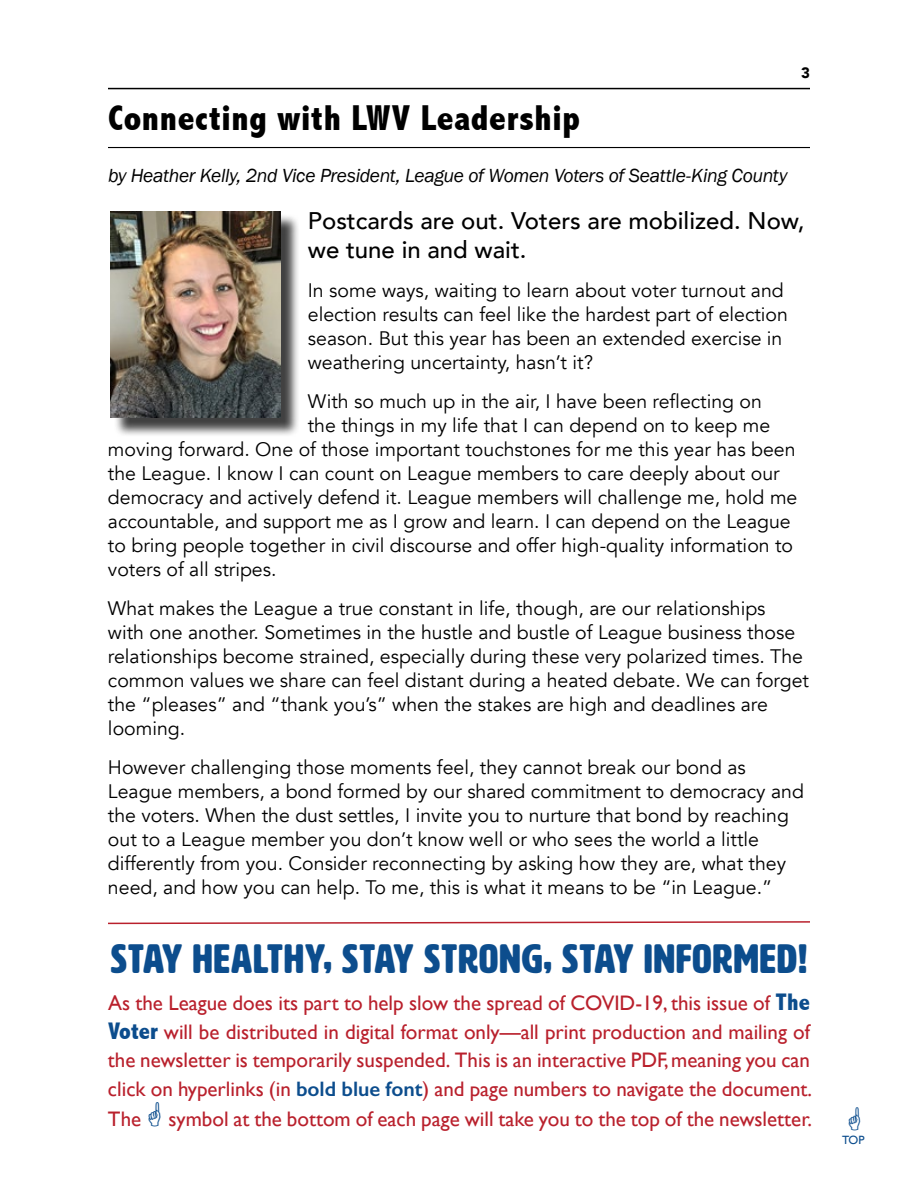
<style>
.page{position:relative;width:918px;height:1188px;background:#fff}
.page>*{position:absolute;margin:0;border:0;box-sizing:border-box;transform-origin:0 0}
.t1{font:40.5px "HWT Artz";letter-spacing:.03em;color:#0c4d8d}
.t2{font:800 condensed 36px "Abadi";letter-spacing:.02em;color:#000}
.t3{font:500 24px/28.5px "Avenir";color:#000}
.t4{font:21px/29px "Gill Sans";color:#b9202c;text-align:justify}
.t5{font:19.5px/24px "Avenir";color:#000}
.t6{font:italic 19.5px "Franklin Gothic";letter-spacing:-.02em;color:#000}
.t7{font:900 15px "Avenir";color:#000}
.t8{font:12px "Gill Sans";color:#0c4d8d}
.s1{font-family:"Abadi";font-weight:800;font-stretch:condensed;font-size:24px;color:#0c4d8d}
.s2{font-weight:600;color:#0c4d8d}
</style>
<div class="page">
<hr style="left:108px;top:88px;width:702px;height:1px;background:#000">
<hr style="left:108px;top:147px;width:702px;height:1px;background:#000">
<svg style="left:108px;top:921px;width:702px;height:4px"></svg>
<div style="left:114px;top:214px;width:186px;height:223px;background:#000;opacity:.75"></div>
<img style="left:111px;top:211px;width:170px;height:206px">
<h2 class="t2" style="left:108px;top:97px;width:474px">Connecting with LWV Leadership</h2>
<p class="t6" style="left:108px;top:163px;width:681px">by Heather Kelly, 2nd Vice President, League of Women Voters of Seattle-King County</p>
<p class="t7" style="left:801px;top:60px;width:10px">3</p>
<p class="t3" style="left:308px;top:205px;width:498px">Postcards are out. Voters are mobilized. Now, we tune in and wait.</p>
<p class="t5" style="left:308px;top:278px;width:482px">In some ways, waiting to learn about voter turnout and election results can feel like the hardest part of election season. But this year has been an extended exercise in weathering uncertainty, hasn’t it?</p>
<p class="t5" style="left:308px;top:389px;width:456px">With so much up in the air, I have been reflecting on</p>
<p class="t5" style="left:308px;top:413px;width:464px">the things in my life that I can depend on to keep me</p>
<p class="t5" style="left:108px;top:437px;width:689px">moving forward. One of those important touchstones for me this year has been</p>
<p class="t5" style="left:108px;top:461px;width:673px">the League. I know I can count on League members to care deeply about our</p>
<p class="t5" style="left:108px;top:485px;width:691px">democracy and actively defend it. League members will challenge me, hold me</p>
<p class="t5" style="left:108px;top:509px;width:684px">accountable, and support me as I grow and learn. I can depend on the League</p>
<p class="t5" style="left:108px;top:533px;width:687px">to bring people together in civil discourse and offer high-quality information to</p>
<p class="t5" style="left:108px;top:557px;width:170px">voters of all stripes.</p>
<p class="t5" style="left:108px;top:596px;width:703px">What makes the League a true constant in life, though, are our relationships<br>with one another. Sometimes in the hustle and bustle of League business those relationships become strained, especially during these very polarized times. The common values we share can feel distant during a heated debate. We can forget the “pleases” and “thank you’s” when the stakes are high and deadlines are looming.</p>
<p class="t5" style="left:108px;top:755px;width:697px">However challenging those moments feel, they cannot break our bond as League members, a bond formed by our shared commitment to democracy and the voters. When the dust settles, I invite you to nurture that bond by reaching out to a League member you don’t know well or who sees the world a little differently from you. Consider reconnecting by asking how they are, what they need, and how you can help. To me, this is what it means to be “in League.”</p>
<h1 class="t1" style="left:111px;top:938px;width:698px">STAY HEALTHY, STAY STRONG, STAY INFORMED!</h1>
<p class="t4" style="left:108px;top:988px;width:706px">As the League does its part to help slow the spread of COVID-19, this issue of <span class="s1">The Voter</span> will be distributed in digital format only—all print production and mailing of the newsletter is temporarily suspended. This is an interactive PDF, meaning you can click on hyperlinks (in <span class="s2">bold blue font</span>) and page numbers to navigate the document.<br>The</p>
<p class="t4" style="left:168px;top:1104px;width:645px">symbol at the bottom of each page will take you to the top of the newsletter.</p>
<p class="t8" style="left:842px;top:1133px;width:24px">TOP</p>
</div>
